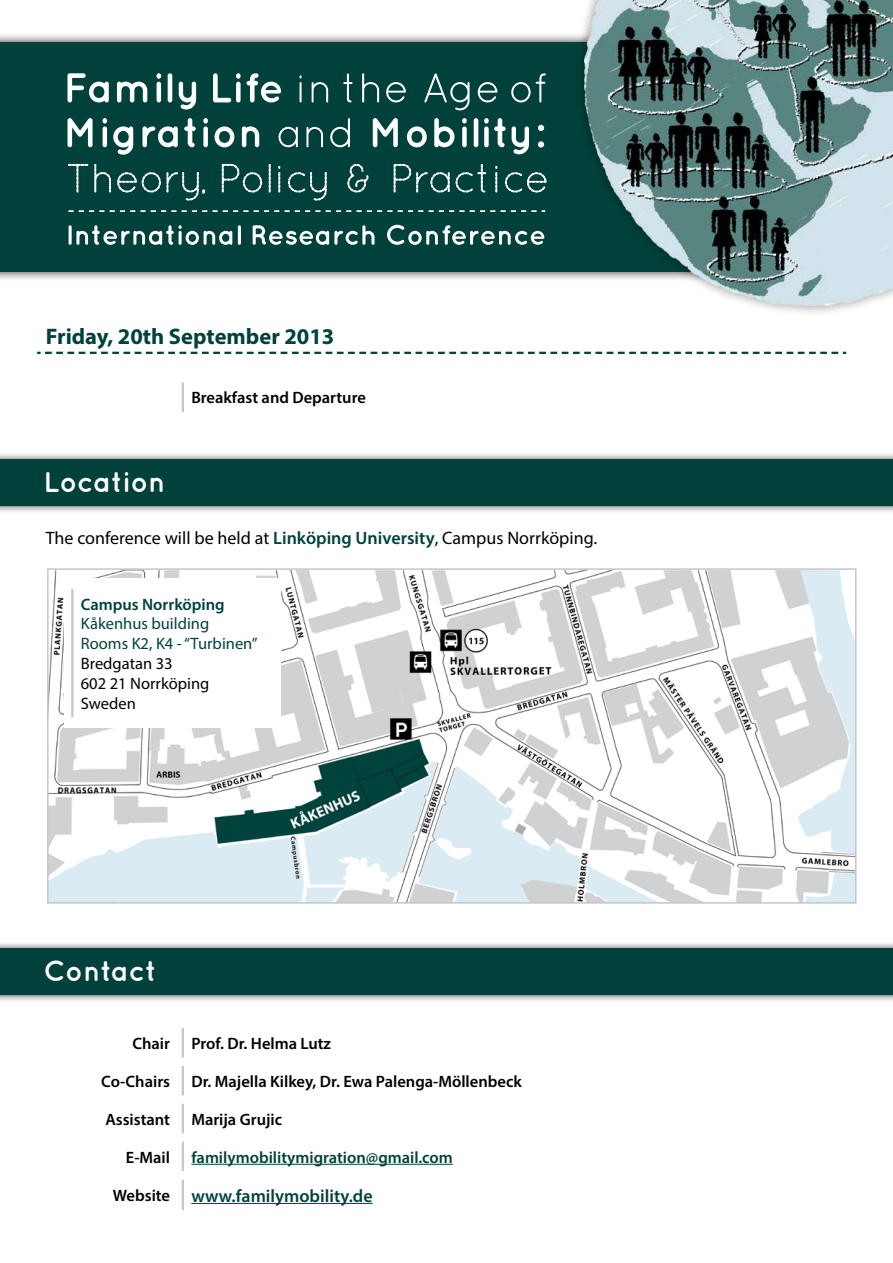
<style>
.page{position:relative;width:893px;height:1263px;background:#fff}
.page>*{position:absolute;margin:0;border:0;box-sizing:border-box;transform-origin:0 0}
.t1{font:700 28.5px "Quicksand";color:#fff}
.t2{font:700 22.5px "Myriad Pro";color:#00423b}
.t3{font:18px "Myriad Pro";color:#000}
.t4{font:600 18px "Myriad Pro";color:#00423b}
.t5{font:600 16.5px "Myriad Pro";color:#000}
.t6{font:600 16.5px "Myriad Pro";color:#00423b}
.t7{font:16.5px/19.8px "Myriad Pro";color:#00423b}
.t8{font:16.5px/19.8px "Myriad Pro";color:#000}
.s1{font-weight:600;color:#00423b}
.s2{font-size:16.5px;color:#000}
</style>
<div class="page">
<img style="left:50px;top:571px;width:803px;height:330px">
<div style="left:47px;top:568px;width:809px;height:336px;border:2px solid #c5c6c6"></div>
<div style="left:0;top:33px;width:720px;height:249px;background:#000;opacity:.75"></div>
<div style="left:0;top:43px;width:710px;height:229px;background:#00423b"></div>
<svg style="left:67px;top:73px;width:42px;height:29px"></svg>
<svg style="left:117px;top:82px;width:30px;height:20px"></svg>
<hr style="left:157px;top:82px;width:4px;height:20px;background:#fff;border-radius:2px">
<svg style="left:157px;top:73px;width:4px;height:6px"></svg>
<hr style="left:168px;top:73px;width:4px;height:29px;background:#fff;border-radius:2px">
<svg style="left:179px;top:82px;width:17px;height:28px"></svg>
<svg style="left:213px;top:73px;width:28px;height:29px"></svg>
<svg style="left:247px;top:73px;width:34px;height:29px"></svg>
<hr style="left:300px;top:82px;width:2px;height:20px;background:#fff">
<svg style="left:312px;top:82px;width:16px;height:20px"></svg>
<svg style="left:343px;top:73px;width:10px;height:29px"></svg>
<svg style="left:362px;top:73px;width:17px;height:29px"></svg>
<svg style="left:386px;top:82px;width:20px;height:20px"></svg>
<svg style="left:424px;top:73px;width:46px;height:37px"></svg>
<svg style="left:478px;top:82px;width:19px;height:20px"></svg>
<svg style="left:511px;top:73px;width:35px;height:29px"></svg>
<svg style="left:67px;top:118px;width:26px;height:29px"></svg>
<hr style="left:103px;top:126px;width:4px;height:21px;background:#fff;border-radius:2px">
<svg style="left:103px;top:118px;width:4px;height:6px"></svg>
<svg style="left:113px;top:126px;width:20px;height:29px"></svg>
<svg style="left:142px;top:126px;width:36px;height:21px"></svg>
<svg style="left:184px;top:118px;width:12px;height:29px"></svg>
<div style="left:203px;top:126px;width:5px;height:21px;background:#fff;border-radius:2px"></div>
<svg style="left:203px;top:118px;width:5px;height:6px"></svg>
<svg style="left:214px;top:126px;width:20px;height:21px"></svg>
<svg style="left:242px;top:126px;width:17px;height:21px"></svg>
<svg style="left:279px;top:127px;width:19px;height:20px"></svg>
<svg style="left:306px;top:127px;width:17px;height:20px"></svg>
<svg style="left:330px;top:118px;width:20px;height:29px"></svg>
<svg style="left:373px;top:118px;width:25px;height:29px"></svg>
<svg style="left:407px;top:126px;width:20px;height:21px"></svg>
<svg style="left:434px;top:118px;width:20px;height:29px"></svg>
<div style="left:462px;top:126px;width:5px;height:21px;background:#fff;border-radius:2px"></div>
<svg style="left:462px;top:118px;width:5px;height:6px"></svg>
<hr style="left:474px;top:118px;width:4px;height:29px;background:#fff;border-radius:2px">
<svg style="left:484px;top:118px;width:22px;height:29px"></svg>
<svg style="left:512px;top:126px;width:17px;height:28px"></svg>
<svg style="left:538px;top:125px;width:6px;height:23px"></svg>
<svg style="left:67px;top:164px;width:44px;height:29px"></svg>
<svg style="left:117px;top:172px;width:88px;height:29px"></svg>
<svg style="left:221px;top:164px;width:41px;height:29px"></svg>
<svg style="left:269px;top:164px;width:2px;height:28px"></svg>
<svg style="left:278px;top:166px;width:2px;height:26px"></svg>
<svg style="left:288px;top:172px;width:39px;height:29px"></svg>
<svg style="left:347px;top:164px;width:22px;height:29px"></svg>
<svg style="left:393px;top:164px;width:94px;height:29px"></svg>
<svg style="left:495px;top:166px;width:2px;height:26px"></svg>
<svg style="left:505px;top:172px;width:42px;height:21px"></svg>
<svg style="left:68px;top:210px;width:477px;height:2px"></svg>
<hr style="left:69px;top:225px;width:3px;height:20px;background:#fff;border-radius:2px">
<svg style="left:76px;top:225px;width:156px;height:20px"></svg>
<hr style="left:238px;top:225px;width:3px;height:20px;background:#fff;border-radius:2px">
<svg style="left:253px;top:225px;width:122px;height:20px"></svg>
<svg style="left:387px;top:225px;width:157px;height:20px"></svg>
<div style="left:573px;top:0;width:320px;height:317px;background:#000;opacity:.47"></div>
<img style="left:585px;top:0;width:308px;height:305px">
<div style="left:64px;top:578px;width:217px;height:150px;background:#fff"></div>
<div style="left:0;top:452px;width:893px;height:62px;background:#000;opacity:.75"></div>
<div style="left:0;top:459px;width:893px;height:47px;background:#00423b"></div>
<div style="left:0;top:941px;width:893px;height:62px;background:#000;opacity:.75"></div>
<div style="left:0;top:948px;width:893px;height:47px;background:#00423b"></div>
<svg style="left:37px;top:352px;width:809px;height:2px"></svg>
<hr style="left:182px;top:383px;width:2px;height:29px;background:#c5c6c6">
<hr style="left:71px;top:589px;width:2px;height:128px;background:#c5c6c6">
<hr style="left:182px;top:1028px;width:2px;height:29px;background:#c5c6c6">
<hr style="left:182px;top:1066px;width:2px;height:29px;background:#c5c6c6">
<hr style="left:182px;top:1104px;width:2px;height:29px;background:#c5c6c6">
<hr style="left:182px;top:1142px;width:2px;height:29px;background:#c5c6c6">
<hr style="left:182px;top:1179px;width:2px;height:31px;background:#c5c6c6">
<hr style="left:191px;top:1164px;width:262px;height:1px;background:#00423b">
<hr style="left:191px;top:1203px;width:182px;height:1px;background:#00423b">
<h2 class="t2" style="left:46px;top:322px;width:290px">Friday, 20th September 2013</h2>
<h1 class="t1" style="left:44px;top:465px;width:124px">Location</h1>
<p class="t5" style="left:191px;top:387px;width:176px">Breakfast and Departure</p>
<p class="t3" style="left:46px;top:527px;width:553px">The conference will be held at <span class="s1">Linköping University</span>, Campus Norrköping.</p>
<p class="t6" style="left:81px;top:593px;width:145px">Campus Norrköping</p>
<p class="t7" style="left:81px;top:614px;width:178px">Kåkenhus building<br>Rooms K2, K4 - “Turbinen”</p>
<p class="t8" style="left:81px;top:653px;width:130px">Bredgatan 33<br>602 21 Norrköping<br>Sweden</p>
<h1 class="t1" style="left:44px;top:954px;width:114px">Contact</h1>
<p class="t5" style="left:133px;top:1033px;width:39px">Chair</p>
<p class="t5" style="left:191px;top:1033px;width:141px">Prof. Dr. Helma Lutz</p>
<p class="t5" style="left:101px;top:1071px;width:70px">Co-Chairs</p>
<p class="t5" style="left:191px;top:1071px;width:332px">Dr. Majella Kilkey, Dr. Ewa Palenga-Möllenbeck</p>
<p class="t5" style="left:105px;top:1109px;width:66px">Assistant</p>
<p class="t5" style="left:191px;top:1109px;width:92px">Marija Grujic</p>
<p class="t5" style="left:126px;top:1146px;width:46px">E-Mail</p>
<p class="t6" style="left:191px;top:1146px;width:263px">familymobilitymigration@gmail.com</p>
<p class="t4" style="left:113px;top:1184px;width:261px"><span class="s2">Website</span> www.familymobility.de</p>
</div>
